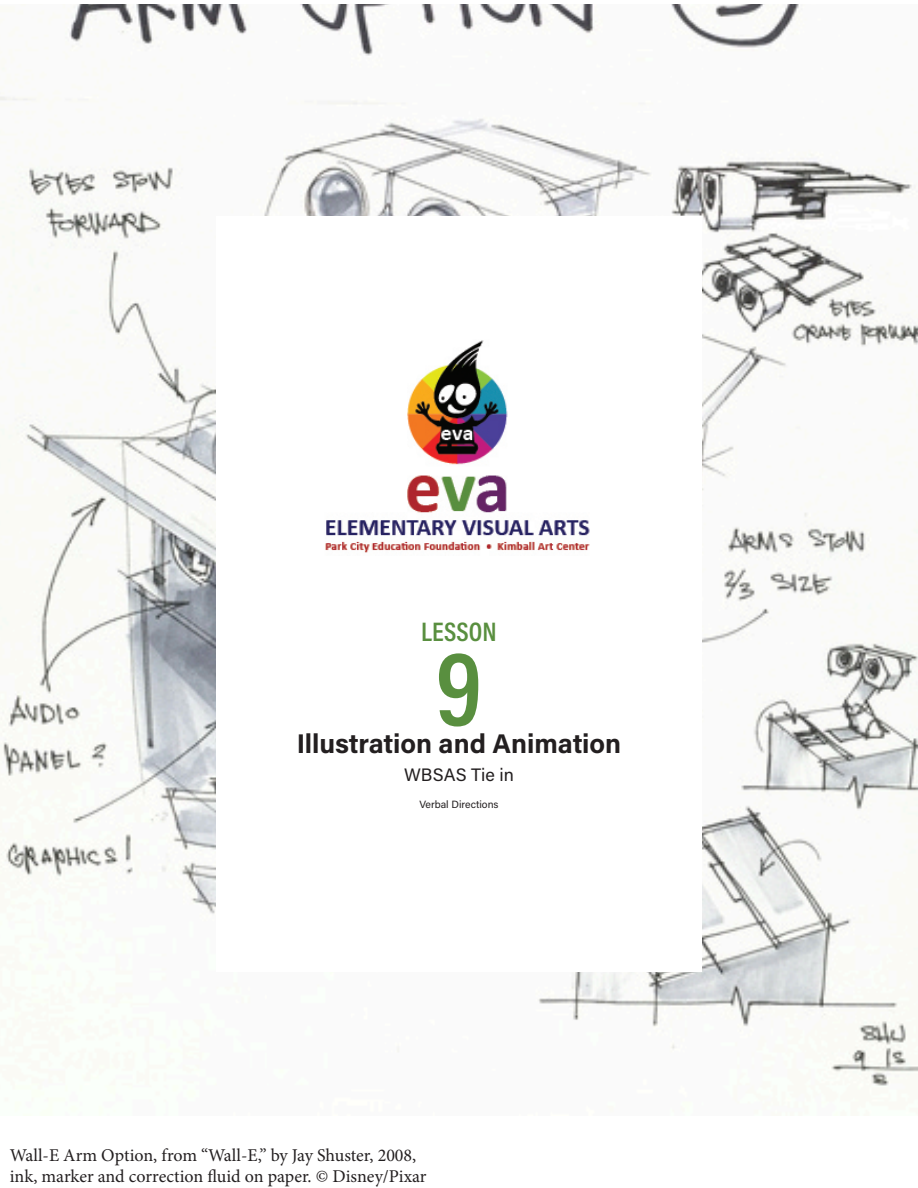
<style>
.page{position:relative;width:918px;height:1188px;background:#fff}
.page>*{position:absolute;margin:0;border:0;box-sizing:border-box;transform-origin:0 0}
.t1{font:600 108px "Acumin Pro Cond";color:#598f3f}
.t2{font:700 27px "Acumin Pro";color:#231f20}
.t3{font:600 27px "Acumin Pro Cond";color:#598f3f}
.t4{font:18px "Minion Pro";color:#231f20}
.t5{font:18px "Acumin Pro";color:#231f20}
.t6{font:10.5px "Acumin Pro";color:#231f20}
</style>
<div class="page">
<img style="left:0;top:4px;width:918px;height:1082px">
<div style="left:216px;top:216px;width:486px;height:756px;background:#fff"></div>
<img style="left:325px;top:340px;width:265px;height:213px">
<p class="t3" style="left:421px;top:614px;width:77px">LESSON</p>
<p class="t1" style="left:435px;top:617px;width:49px">9</p>
<p class="t2" style="left:297px;top:725px;width:326px">Illustration and Animation</p>
<p class="t5" style="left:404px;top:762px;width:111px">WBSAS Tie in</p>
<p class="t6" style="left:419px;top:797px;width:81px">Verbal Directions</p>
<p class="t4" style="left:10px;top:1143px;width:408px">Wall-E Arm Option, from “Wall-E,” by Jay Shuster, 2008,</p>
<p class="t4" style="left:10px;top:1164px;width:418px">ink, marker and correction fluid on paper. © Disney/Pixar</p>
</div>
